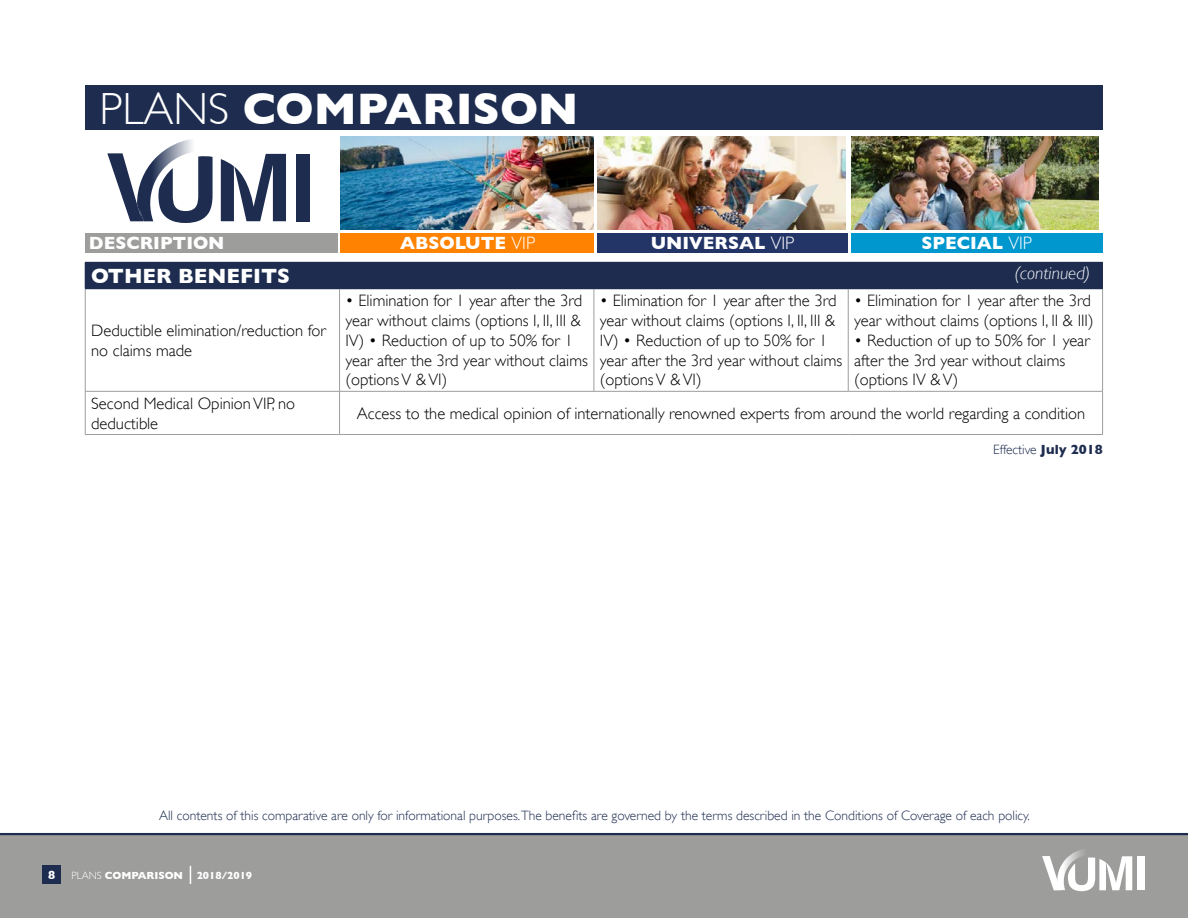
<style>
.page{position:relative;width:1188px;height:918px;background:#fff}
.page>*{position:absolute;margin:0;border:0;box-sizing:border-box;transform-origin:0 0}
.t1{font:700 45px "Gill Sans";color:#fff}
.t2{font:700 21px "Gill Sans";color:#fff}
.t3{font:700 18px "Gill Sans";color:#fff}
.t4{font:italic 300 18px "Gill Sans";color:#fff}
.t5{font:300 16.5px/19.8px "Gill Sans";color:#000}
.t6{font:300 13.5px "Gill Sans";color:#1d2c4f}
.t7{font:700 12px "Gill Sans";color:#fff}
.t8{font:700 10.5px "Gill Sans";color:#fff}
.s1{font-weight:300}
.s2{font-weight:700}
</style>
<div class="page">
<div style="left:0;top:833px;width:1188px;height:85px;background:#9d9d9c"></div>
<div style="left:43px;top:866px;width:18px;height:18px;background:#1d2c4f"></div>
<hr style="left:0;top:833px;width:1188px;height:2px;background:#1d2c4f">
<div style="left:1137px;top:856px;width:7px;height:34px;background:#fff"></div>
<svg style="left:1042px;top:850px;width:90px;height:41px"></svg>
<svg style="left:190px;top:866px;width:1px;height:18px"></svg>
<div style="left:85px;top:85px;width:1018px;height:45px;background:#1d2c4f"></div>
<div style="left:85px;top:233px;width:253px;height:20px;background:#9d9d9c"></div>
<div style="left:341px;top:233px;width:253px;height:20px;background:#ff8300"></div>
<div style="left:598px;top:233px;width:250px;height:20px;background:#233567"></div>
<div style="left:851px;top:233px;width:252px;height:20px;background:#0097ce"></div>
<img style="left:341px;top:136px;width:253px;height:94px">
<img style="left:598px;top:136px;width:248px;height:94px">
<img style="left:851px;top:136px;width:248px;height:94px">
<div style="left:296px;top:154px;width:14px;height:67px;background:#1d2c4f"></div>
<svg style="left:221px;top:154px;width:65px;height:67px"></svg>
<svg style="left:107px;top:139px;width:106px;height:84px"></svg>
<div style="left:85px;top:262px;width:1018px;height:27px;background:#1d2c4f"></div>
<hr style="left:85px;top:289px;width:1px;height:102px;background:#9d9d9c">
<hr style="left:85px;top:392px;width:1px;height:42px;background:#9d9d9c">
<hr style="left:339px;top:289px;width:1px;height:102px;background:#9d9d9c">
<hr style="left:594px;top:289px;width:1px;height:102px;background:#9d9d9c">
<hr style="left:848px;top:289px;width:1px;height:102px;background:#9d9d9c">
<hr style="left:1102px;top:289px;width:1px;height:102px;background:#9d9d9c">
<hr style="left:339px;top:392px;width:1px;height:42px;background:#9d9d9c">
<hr style="left:1102px;top:392px;width:1px;height:42px;background:#9d9d9c">
<hr style="left:85px;top:391px;width:255px;height:1px;background:#9d9d9c">
<hr style="left:340px;top:391px;width:254px;height:1px;background:#9d9d9c">
<hr style="left:594px;top:391px;width:254px;height:1px;background:#9d9d9c">
<hr style="left:848px;top:391px;width:255px;height:1px;background:#9d9d9c">
<hr style="left:85px;top:434px;width:255px;height:1px;background:#9d9d9c">
<hr style="left:340px;top:434px;width:254px;height:1px;background:#9d9d9c">
<hr style="left:594px;top:434px;width:254px;height:1px;background:#9d9d9c">
<hr style="left:848px;top:434px;width:255px;height:1px;background:#9d9d9c">
<h1 class="t1" style="left:99px;top:82px;width:481px"><span class="s1">PLANS</span> COMPARISON</h1>
<p class="t3" style="left:89px;top:232px;width:137px">DESCRIPTION</p>
<p class="t3" style="left:400px;top:232px;width:137px">ABSOLUTE <span class="s1">VIP</span></p>
<p class="t3" style="left:651px;top:232px;width:145px">UNIVERSAL <span class="s1">VIP</span></p>
<p class="t3" style="left:921px;top:232px;width:112px">SPECIAL <span class="s1">VIP</span></p>
<p class="t2" style="left:91px;top:263px;width:200px">OTHER BENEFITS</p>
<p class="t5" style="left:91px;top:320px;width:236px">Deductible elimination/reduction for no claims made</p>
<p class="t4" style="left:1015px;top:263px;width:77px">(continued)</p>
<p class="t5" style="left:346px;top:290px;width:244px">• Elimination for 1 year after the 3rd year without claims (options I, II, III &amp;<br>IV) • Reduction of up to 50% for 1 year after the 3rd year without claims (options V &amp; VI)</p>
<p class="t5" style="left:600px;top:290px;width:244px">• Elimination for 1 year after the 3rd year without claims (options I, II, III &amp;<br>IV) • Reduction of up to 50% for 1 year after the 3rd year without claims (options V &amp; VI)</p>
<p class="t5" style="left:854px;top:290px;width:241px">• Elimination for 1 year after the 3rd year without claims (options I, II &amp; III)</p>
<p class="t5" style="left:854px;top:330px;width:237px">• Reduction of up to 50% for 1 year after the 3rd year without claims (options IV &amp; V)</p>
<p class="t5" style="left:91px;top:393px;width:205px">Second Medical Opinion VIP, no deductible</p>
<p class="t5" style="left:357px;top:403px;width:730px">Access to the medical opinion of internationally renowned experts from around the world regarding a condition</p>
<p class="t6" style="left:993px;top:439px;width:111px">Effective <span class="s2">July 2018</span></p>
<p class="t6" style="left:159px;top:804px;width:873px">All contents of this comparative are only for informational purposes.The benefits are governed by the terms described in the Conditions of Coverage of each policy.</p>
<p class="t7" style="left:48px;top:868px;width:9px">8</p>
<p class="t8" style="left:71px;top:870px;width:113px"><span class="s1">PLANS</span> COMPARISON</p>
<p class="t8" style="left:197px;top:869px;width:57px">2018/2019</p>
</div>
